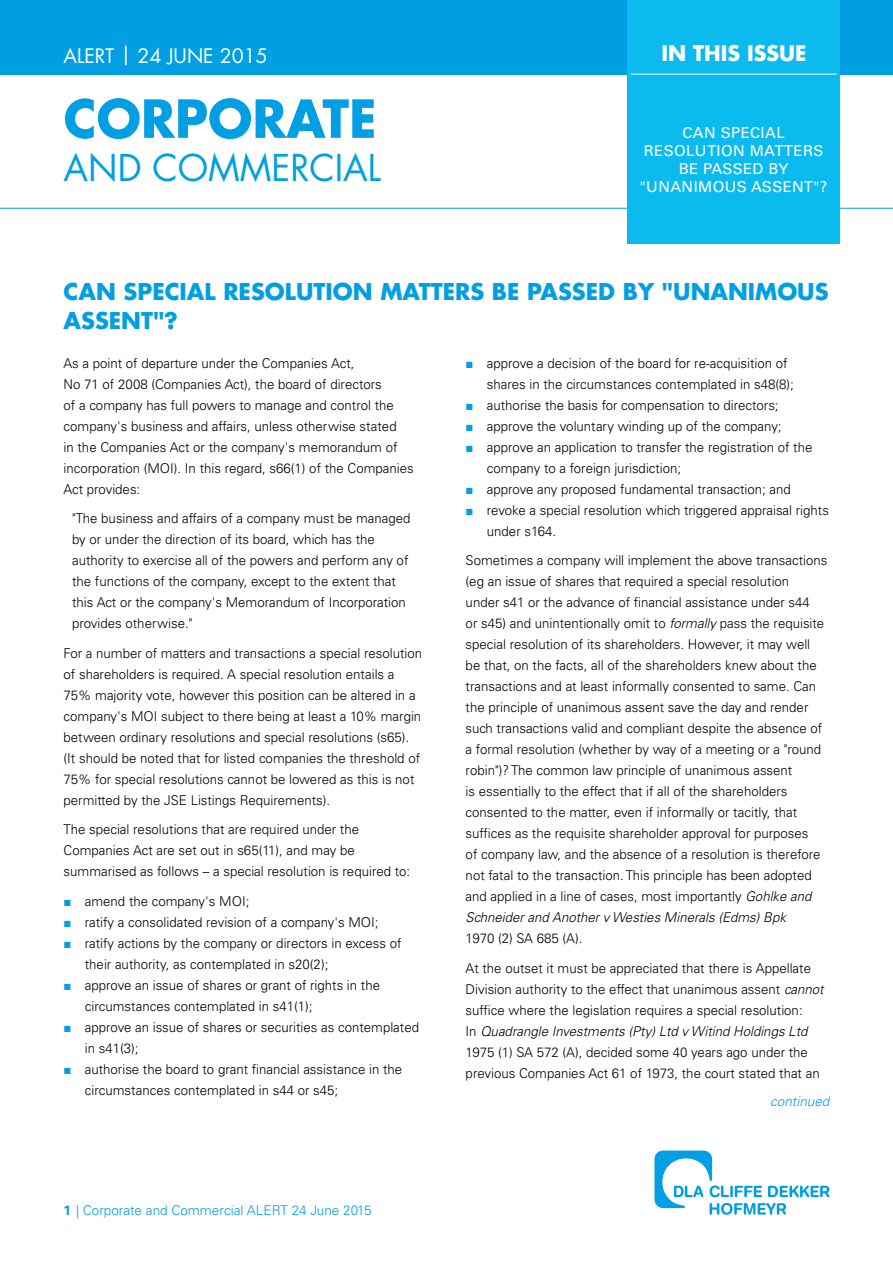
<style>
.page{position:relative;width:893px;height:1263px;background:#fff}
.page>*{position:absolute;margin:0;border:0;box-sizing:border-box;transform-origin:0 0}
.t1{font:700 51px "Futura Std";color:#009fe3}
.t2{font:36px "Futura Std";color:#009fe3}
.t3{font:700 22.5px/28.5px "Futura Std";color:#009fe3}
.t4{font:700 21px "Futura Std";color:#fff}
.t5{font:19.5px "Futura Std";color:#fff}
.t6{font:15px/18px "Univers LT Std";letter-spacing:.025em;color:#fff;text-align:center}
.t7{font:300 13.5px/21px "Univers LT Std";color:#000}
.t8{font:300 13.5px "Univers LT Std";color:#009fe3}
.t9{font:italic 300 13.5px "Univers LT Std";color:#009fe3}
.s1{font-family:"Times New Roman";font-weight:400;color:#009fe3}
.s2{font-style:italic}
.s3{font-weight:700}
</style>
<div class="page">
<div style="left:0;top:0;width:892px;height:74px;background:#009fe3"></div>
<svg style="left:654px;top:1151px;width:175px;height:64px"></svg>
<hr style="left:0;top:208px;width:892px;height:1px;background:#009fe3">
<div style="left:627px;top:0;width:213px;height:244px;background:#0bbbef"></div>
<hr style="left:630px;top:74px;width:206px;height:1px;background:#fff">
<h3 class="t5" style="left:64px;top:46px;width:206px">ALERT | 24 JUNE 2015</h3>
<h1 class="t1" style="left:64px;top:95px;width:314px">CORPORATE</h1>
<h2 class="t2" style="left:64px;top:151px;width:319px">AND COMMERCIAL</h2>
<h3 class="t4" style="left:661px;top:44px;width:147px">IN THIS ISSUE</h3>
<p class="t6" style="left:640px;top:124px;width:189px">CAN SPECIAL<br>RESOLUTION MATTERS<br>BE PASSED BY "UNANIMOUS ASSENT"?</p>
<h3 class="t3" style="left:64px;top:279px;width:766px">CAN SPECIAL RESOLUTION MATTERS BE PASSED BY "UNANIMOUS<br>ASSENT"?</h3>
<p class="t7" style="left:64px;top:353px;width:351px">As a point of departure under the Companies Act,<br>No 71 of 2008 (Companies Act), the board of directors<br>of a company has full powers to manage and control the company's business and affairs, unless otherwise stated<br>in the Companies Act or the company's memorandum of incorporation (MOI). In this regard, s66(1) of the Companies Act provides:</p>
<p class="t7" style="left:72px;top:509px;width:340px">"The business and affairs of a company must be managed by or under the direction of its board, which has the authority to exercise all of the powers and perform any of the functions of the company, except to the extent that this Act or the company's Memorandum of Incorporation provides otherwise."</p>
<p class="t7" style="left:64px;top:643px;width:360px">For a number of matters and transactions a special resolution of shareholders is required. A special resolution entails a 75% majority vote, however this position can be altered in a company's MOI subject to there being at least a 10% margin between ordinary resolutions and special resolutions (s65). (It should be noted that for listed companies the threshold of 75% for special resolutions cannot be lowered as this is not permitted by the JSE Listings Requirements).</p>
<p class="t7" style="left:64px;top:820px;width:348px">The special resolutions that are required under the<br>Companies Act are set out in s65(11), and may be summarised as follows – a special resolution is required to:</p>
<p class="t7" style="left:64px;top:892px;width:187px"><span class="s1">■</span> amend the company's MOI;</p>
<p class="t7" style="left:64px;top:913px;width:316px"><span class="s1">■</span> ratify a consolidated revision of a company's MOI;</p>
<p class="t7" style="left:85px;top:934px;width:318px;text-indent:-21px"><span class="s1">■</span> ratify actions by the company or directors in excess of their authority, as contemplated in s20(2);</p>
<p class="t7" style="left:85px;top:976px;width:297px;text-indent:-21px"><span class="s1">■</span> approve an issue of shares or grant of rights in the circumstances contemplated in s41(1);</p>
<p class="t7" style="left:85px;top:1018px;width:335px;text-indent:-21px"><span class="s1">■</span> approve an issue of shares or securities as contemplated in s41(3);</p>
<p class="t7" style="left:85px;top:1060px;width:319px;text-indent:-21px"><span class="s1">■</span> authorise the board to grant financial assistance in the circumstances contemplated in s44 or s45;</p>
<p class="t7" style="left:487px;top:353px;width:308px;text-indent:-21px"><span class="s1">■</span> approve a decision of the board for re-acquisition of shares in the circumstances contemplated in s48(8);</p>
<p class="t7" style="left:465px;top:395px;width:314px"><span class="s1">■</span> authorise the basis for compensation to directors;</p>
<p class="t7" style="left:465px;top:416px;width:317px"><span class="s1">■</span> approve the voluntary winding up of the company;</p>
<p class="t7" style="left:487px;top:437px;width:327px;text-indent:-21px"><span class="s1">■</span> approve an application to transfer the registration of the company to a foreign jurisdiction;</p>
<p class="t7" style="left:465px;top:479px;width:327px"><span class="s1">■</span> approve any proposed fundamental transaction; and</p>
<p class="t7" style="left:487px;top:500px;width:343px;text-indent:-21px"><span class="s1">■</span> revoke a special resolution which triggered appraisal rights under s164.</p>
<p class="t7" style="left:465px;top:551px;width:363px">Sometimes a company will implement the above transactions (eg an issue of shares that required a special resolution<br>under s41 or the advance of financial assistance under s44<br>or s45) and unintentionally omit to <span class="s2">formally</span> pass the requisite special resolution of its shareholders. However, it may well be that, on the facts, all of the shareholders knew about the transactions and at least informally consented to same. Can the principle of unanimous assent save the day and render such transactions valid and compliant despite the absence of a formal resolution (whether by way of a meeting or a "round robin")? The common law principle of unanimous assent<br>is essentially to the effect that if all of the shareholders consented to the matter, even if informally or tacitly, that suffices as the requisite shareholder approval for purposes<br>of company law, and the absence of a resolution is therefore not fatal to the transaction. This principle has been adopted and applied in a line of cases, most importantly <span class="s2">Gohlke and Schneider and Another v Westies Minerals (Edms) Bpk</span></p>
<p class="t7" style="left:465px;top:925px;width:347px;line-height:29.5px">1970 (2) SA 685 (A).<br>At the outset it must be appreciated that there is Appellate</p>
<p class="t7" style="left:465px;top:980px;width:359px">Division authority to the effect that unanimous assent <span class="s2">cannot </span>suffice where the legislation requires a special resolution:<br>In <span class="s2">Quadrangle Investments (Pty) Ltd v Witind Holdings Ltd </span>1975 (1) SA 572 (A), decided some 40 years ago under the previous Companies Act 61 of 1973, the court stated that an</p>
<p class="t9" style="left:770px;top:1095px;width:61px">continued</p>
<p class="t8" style="left:64px;top:1204px;width:309px"><span class="s3">1</span> | Corporate and Commercial ALERT 24 June 2015</p>
</div>
